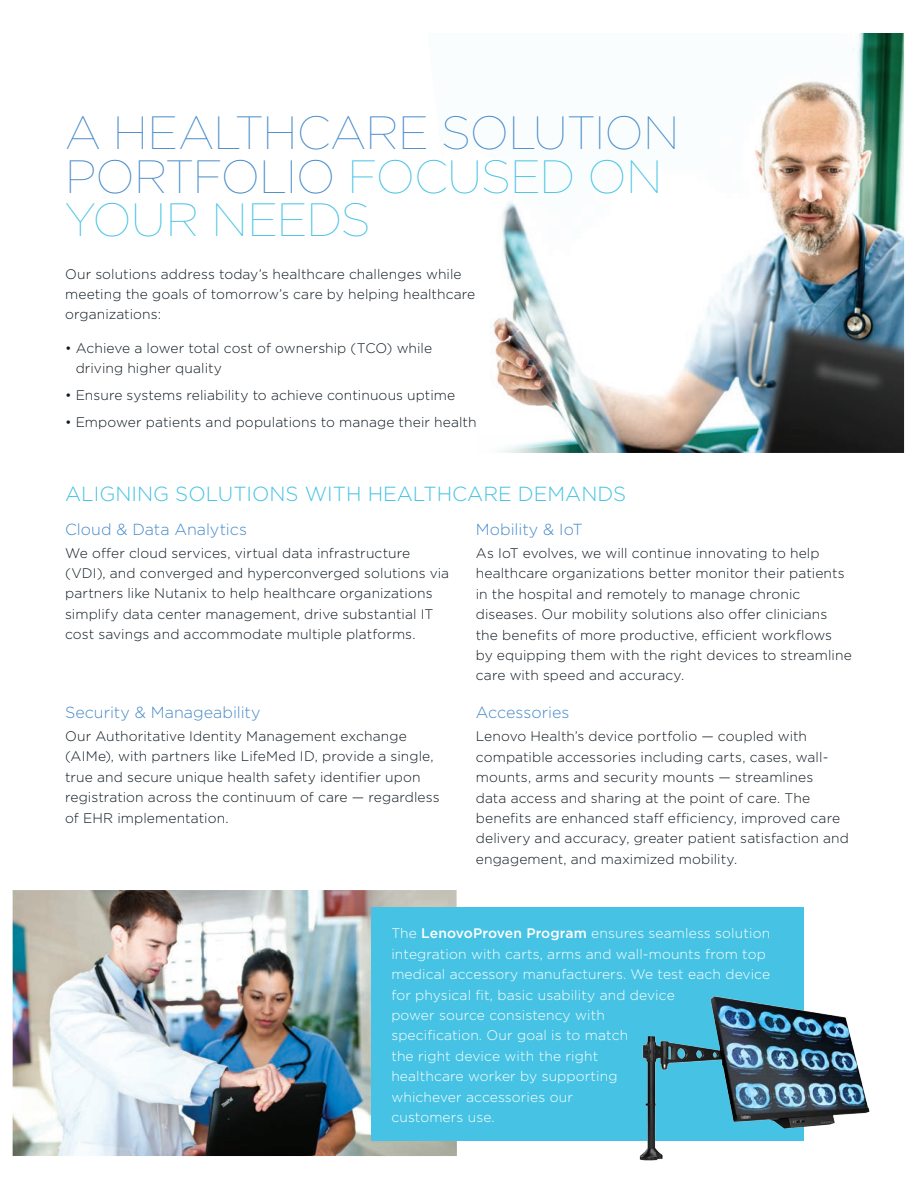
<style>
.page{position:relative;width:918px;height:1188px;background:#fff}
.page>*{position:absolute;margin:0;border:0;box-sizing:border-box;transform-origin:0 0}
.t1{font:100 46.65px/43.7px "Gotham";letter-spacing:-.015em;color:#468ac9}
.t2{font:300 20.4px "Gotham";color:#46c3e4}
.t3{font:300 16.05px "Gotham";color:#468ac9}
.t4{font:300 13.8px/20.4px "Gotham";letter-spacing:.005em;color:#101a21}
.t5{font:300 13.8px/20.4px "Gotham";letter-spacing:.01em;color:#fff}
.s1{color:#46c3e4}
.s2{font-weight:500}
</style>
<div class="page">
<img style="left:491px;top:33px;width:413px;height:420px">
<img style="left:13px;top:890px;width:444px;height:266px">
<div style="left:371px;top:907px;width:433px;height:233px;background:#46c3e4"></div>
<img style="left:605px;top:996px;width:265px;height:165px">
<svg style="left:491px;top:421px;width:78px;height:32px"></svg>
<p class="t1" style="left:65px;top:109px;width:616px">A HEALTHCARE SOLUTION<br>PORTFOLIO <span class="s1">FOCUSED ON<br>YOUR NEEDS</span></p>
<p class="t4" style="left:65px;top:263px;width:412px">Our solutions address today’s healthcare challenges while meeting the goals of tomorrow’s care by helping healthcare organizations:</p>
<p class="t4" style="left:76px;top:337px;width:358px;text-indent:-11px">• Achieve a lower total cost of ownership (TCO) while driving higher quality</p>
<p class="t4" style="left:65px;top:385px;width:392px">• Ensure systems reliability to achieve continuous uptime</p>
<p class="t4" style="left:65px;top:412px;width:413px">• Empower patients and populations to manage their health</p>
<p class="t2" style="left:65px;top:481px;width:563px">ALIGNING SOLUTIONS WITH HEALTHCARE DEMANDS</p>
<p class="t3" style="left:65px;top:519px;width:184px">Cloud &amp; Data Analytics</p>
<p class="t4" style="left:65px;top:542px;width:386px">We offer cloud services, virtual data infrastructure (VDI), and converged and hyperconverged solutions via partners like Nutanix to help healthcare organizations simplify data center management, drive substantial IT cost savings and accommodate multiple platforms.</p>
<p class="t3" style="left:65px;top:702px;width:197px">Security &amp; Manageability</p>
<p class="t4" style="left:65px;top:726px;width:376px">Our Authoritative Identity Management exchange (AIMe), with partners like LifeMed ID, provide a single, true and secure unique health safety identifier upon registration across the continuum of care — regardless of EHR implementation.</p>
<p class="t3" style="left:476px;top:519px;width:109px">Mobility &amp; IoT</p>
<p class="t4" style="left:476px;top:543px;width:377px">As IoT evolves, we will continue innovating to help healthcare organizations better monitor their patients in the hospital and remotely to manage chronic diseases. Our mobility solutions also offer clinicians the benefits of more productive, efficient workflows by equipping them with the right devices to streamline care with speed and accuracy.</p>
<p class="t3" style="left:476px;top:703px;width:95px">Accessories</p>
<p class="t4" style="left:476px;top:726px;width:375px">Lenovo Health’s device portfolio — coupled with compatible accessories including carts, cases, wall&shy;mounts, arms and security mounts — streamlines<br>data access and sharing at the point of care. The benefits are enhanced staff efficiency, improved care delivery and accuracy, greater patient satisfaction and engagement, and maximized mobility.</p>
<p class="t5" style="left:391px;top:923px;width:380px">The <span class="s2">LenovoProven Program</span> ensures seamless solution integration with carts, arms and wall-mounts from top medical accessory manufacturers. We test each device for physical fit, basic usability and device<br>power source consistency with<br>specification. Our goal is to match<br>the right device with the right<br>healthcare worker by supporting<br>whichever accessories our<br>customers use.</p>
</div>
